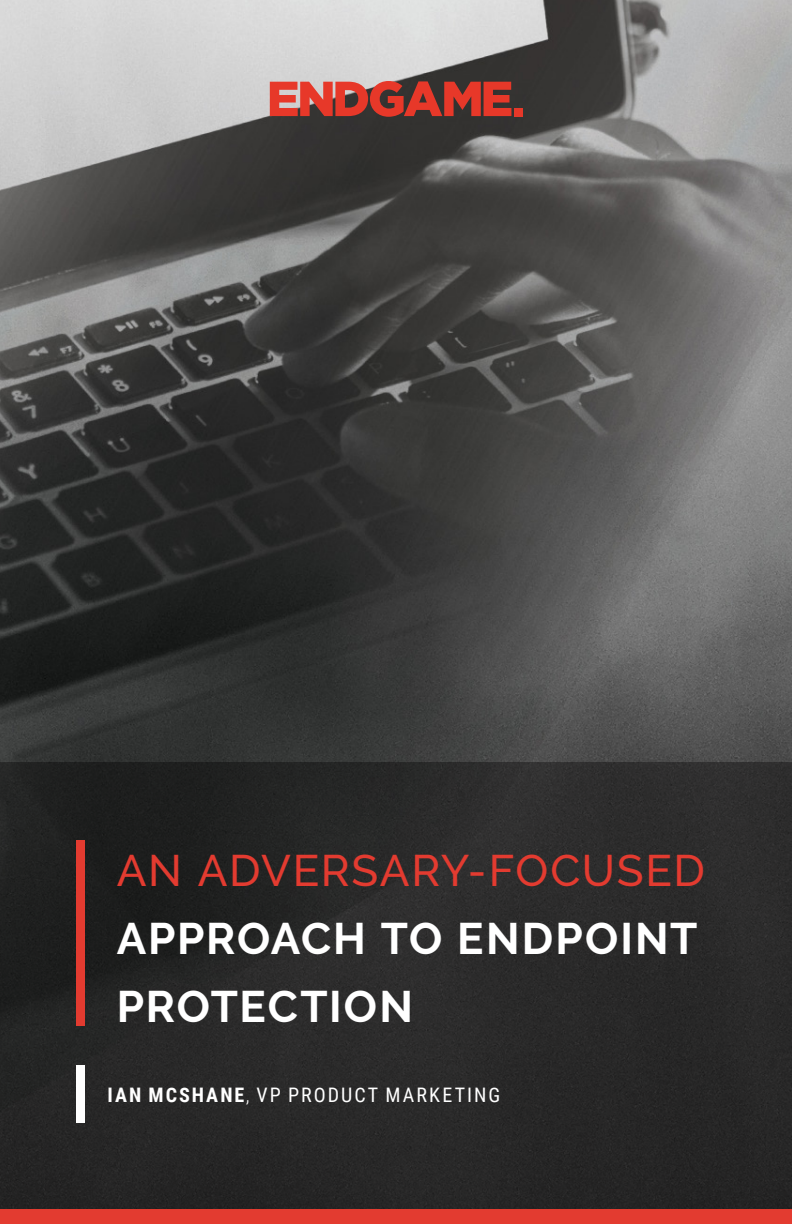
<style>
.page{position:relative;width:792px;height:1224px;background:#fff}
.page>*{position:absolute;margin:0;border:0;box-sizing:border-box;transform-origin:0 0}
.Main_Title{font:700 44px/68px "Raleway";letter-spacing:.04em;color:#fff}
.Main_Title-2{font:500 44px "Raleway";letter-spacing:.04em;color:#e33b30}
.Main_Title-3{font:20px "Roboto Condensed";letter-spacing:.1em;color:#fff}
.s1{font-weight:700}
.s2{font-weight:300}
</style>
<div class="page">
<img style="left:0;top:0;width:792px;height:762px">
<div style="left:0;top:762px;width:792px;height:448px;background:#282828"></div>
<div style="left:76px;top:840px;width:8px;height:186px;background:#e33b30"></div>
<div style="left:76px;top:1066px;width:8px;height:57px;background:#fff"></div>
<svg style="left:270px;top:81px;width:241px;height:36px;background:#b24238"></svg>
<div style="left:514px;top:108px;width:8px;height:8px;background:#e73829"></div>
<div style="left:0;top:1210px;width:792px;height:14px;background:#e33b30"></div>
<p class="Main_Title-2" style="left:117px;top:845px;width:590px">AN ADVERSARY-FOCUSED</p>
<p class="Main_Title" style="left:117px;top:904px;width:582px">APPROACH TO ENDPOINT<br>PROTECTION</p>
<p class="Main_Title-3" style="left:108px;top:1081px;width:394px"><span class="s1">IAN MCSHANE</span><span class="s2">,</span> VP PRODUCT MARKETING</p>
</div>
